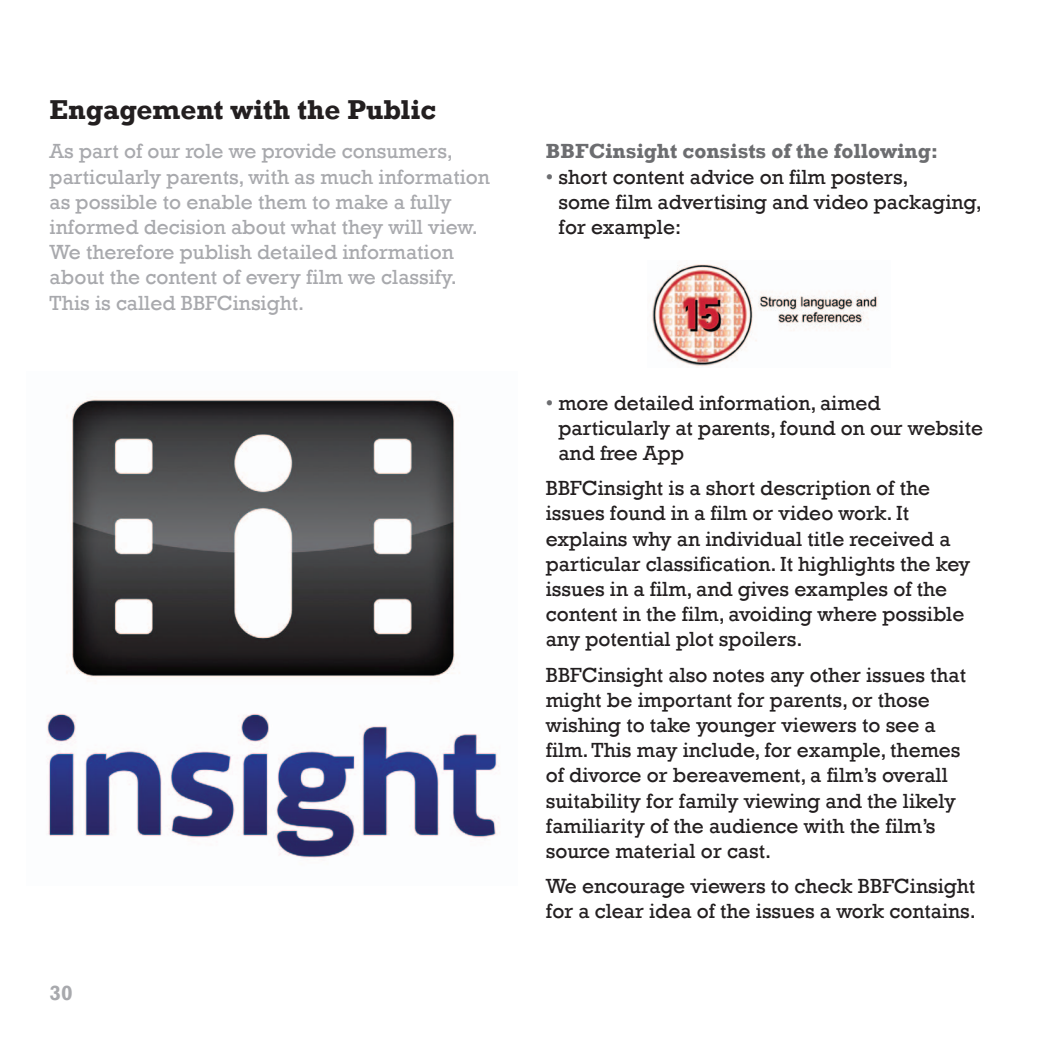
<style>
.page{position:relative;width:1042px;height:1042px;background:#fff}
.page>*{position:absolute;margin:0;border:0;box-sizing:border-box;transform-origin:0 0}
.t1{font:700 28px "Rockwell";color:#231f20}
.t2{font:21px/25.2px "Rockwell";color:#231f20}
.t3{font:21px/25.2px "Rockwell";color:#a8a9ad}
.t4{font:700 21px "Rockwell";color:#6c6d70}
.t5{font:700 21px "Rockwell";color:#a8a9ad}
.s1{color:#6c6d70}
</style>
<div class="page">
<img style="left:47px;top:399px;width:452px;height:459px">
<img style="left:651px;top:264px;width:228px;height:102px">
<h1 class="t1" style="left:50px;top:92px;width:388px">Engagement with the Public</h1>
<p class="t3" style="left:50px;top:139px;width:442px">As part of our role we provide consumers, particularly parents, with as much information as possible to enable them to make a fully informed decision about what they will view.<br>We therefore publish detailed information about the content of every film we classify.<br>This is called BBFCinsight.</p>
<p class="t5" style="left:50px;top:980px;width:25px">30</p>
<p class="t4" style="left:546px;top:139px;width:394px">BBFCinsight consists of the following:</p>
<p class="t2" style="left:558px;top:164px;width:425px;text-indent:-13px"><span class="s1">•</span> short content advice on film posters,<br>some film advertising and video packaging, for example:</p>
<p class="t2" style="left:558px;top:390px;width:426px;text-indent:-13px"><span class="s1">•</span> more detailed information, aimed particularly at parents, found on our website and free App</p>
<p class="t2" style="left:546px;top:476px;width:426px">BBFCinsight is a short description of the issues found in a film or video work. It explains why an individual title received a particular classification. It highlights the key issues in a film, and gives examples of the content in the film, avoiding where possible any potential plot spoilers.</p>
<p class="t2" style="left:546px;top:662px;width:422px">BBFCinsight also notes any other issues that might be important for parents, or those wishing to take younger viewers to see a film. This may include, for example, themes of divorce or bereavement, a film’s overall suitability for family viewing and the likely familiarity of the audience with the film’s source material or cast.</p>
<p class="t2" style="left:546px;top:874px;width:432px">We encourage viewers to check BBFCinsight for a clear idea of the issues a work contains.</p>
</div>
